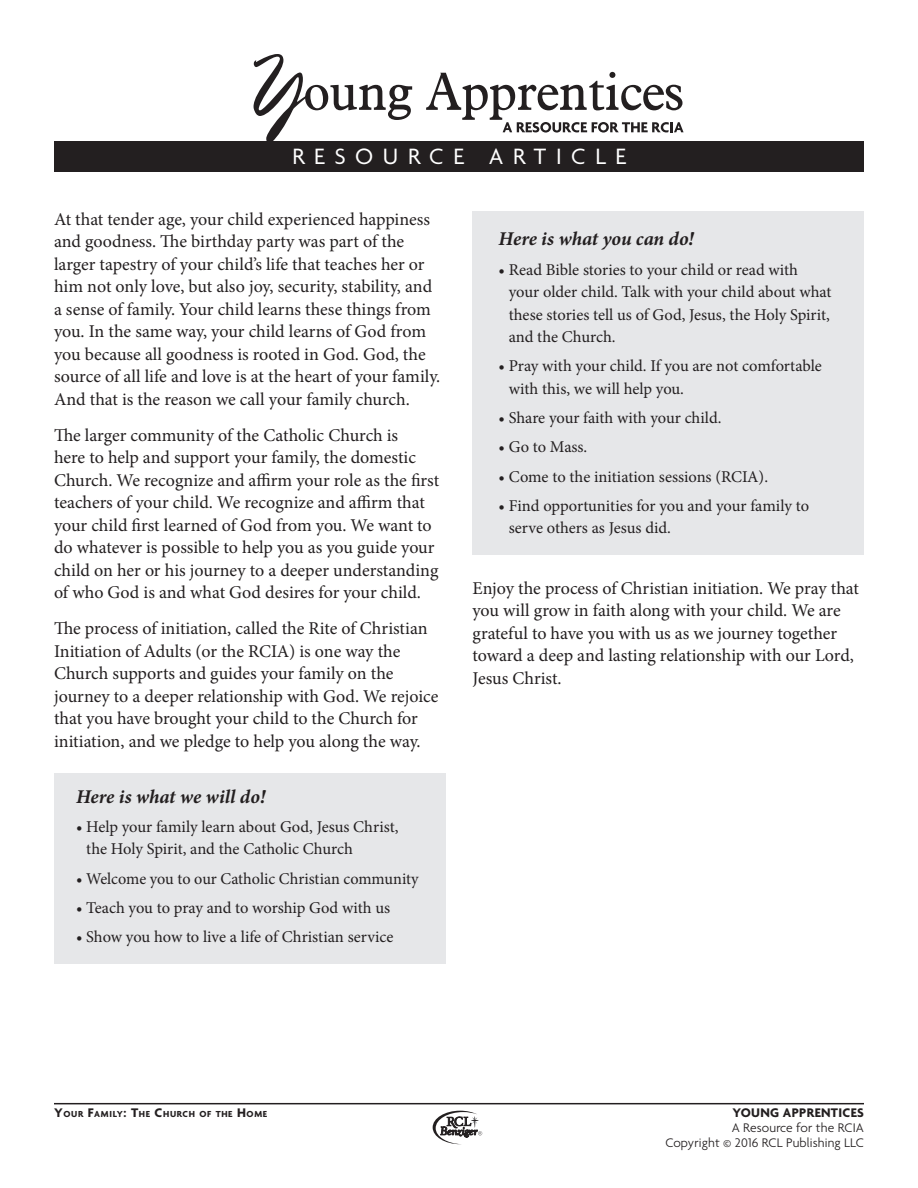
<style>
.page{position:relative;width:918px;height:1188px;background:#fff}
.page>*{position:absolute;margin:0;border:0;box-sizing:border-box;transform-origin:0 0}
.resource_subtitle{font:24px "Agenda";letter-spacing:.4em;color:#fff}
.subhead_titles_quest{font:italic 700 19.5px "Minion Pro";color:#231f20}
.Body_copy{font:18px/22.5px "Minion Pro";letter-spacing:-.005em;color:#231f20}
.Body_copy-2{font:16.5px/22.5px "Minion Pro";letter-spacing:-.005em;color:#231f20}
.t1{font:300 13.5px "Agenda";letter-spacing:.01em;color:#231f20}
.t2{font:700 13.5px "Agenda";letter-spacing:.025em;color:#231f20}
.footer_title{font:700 9.45px "Agenda";letter-spacing:.07em;color:#231f20}
.s1{font-size:13.5px}
</style>
<div class="page">
<div style="left:54px;top:773px;width:392px;height:190px;background:#e6e7e9"></div>
<svg style="left:254px;top:54px;width:158px;height:87px"></svg>
<svg style="left:426px;top:72px;width:258px;height:61px"></svg>
<div style="left:54px;top:141px;width:810px;height:31px;background:#231f20"></div>
<hr style="left:54px;top:1103px;width:810px;height:1px;background:#231f20">
<svg style="left:433px;top:1111px;width:49px;height:33px"></svg>
<div style="left:472px;top:212px;width:392px;height:343px;background:#e6e7e9"></div>
<p class="resource_subtitle" style="left:292px;top:142px;width:335px">RESOURCE ARTICLE</p>
<p class="Body_copy" style="left:54px;top:208px;width:388px">At that tender age, your child experienced happiness and goodness. The birthday party was part of the larger tapestry of your child’s life that teaches her or him not only love, but also joy, security, stability, and a sense of family. Your child learns these things from you. In the same way, your child learns of God from you because all goodness is rooted in God. God, the source of all life and love is at the heart of your family.<br>And that is the reason we call your family church.</p>
<p class="Body_copy" style="left:54px;top:424px;width:387px">The larger community of the Catholic Church is<br>here to help and support your family, the domestic Church. We recognize and affirm your role as the first teachers of your child. We recognize and affirm that your child first learned of God from you. We want to do whatever is possible to help you as you guide your child on her or his journey to a deeper understanding of who God is and what God desires for your child.</p>
<p class="Body_copy" style="left:54px;top:617px;width:386px">The process of initiation, called the Rite of Christian Initiation of Adults (or the RCIA) is one way the Church supports and guides your family on the journey to a deeper relationship with God. We rejoice that you have brought your child to the Church for initiation, and we pledge to help you along the way.</p>
<p class="subhead_titles_quest" style="left:76px;top:782px;width:191px">Here is what we will do!</p>
<p class="Body_copy-2" style="left:86px;top:815px;width:314px;text-indent:-10px">• Help your family learn about God, Jesus Christ, the Holy Spirit, and the Catholic Church</p>
<p class="Body_copy-2" style="left:76px;top:867px;width:344px">• Welcome you to our Catholic Christian community</p>
<p class="Body_copy-2" style="left:76px;top:896px;width:316px">• Teach you to pray and to worship God with us</p>
<p class="Body_copy-2" style="left:76px;top:926px;width:319px">• Show you how to live a life of Christian service</p>
<p class="subhead_titles_quest" style="left:499px;top:225px;width:197px">Here is what you can do!</p>
<p class="Body_copy-2" style="left:509px;top:258px;width:324px;text-indent:-10px">• Read Bible stories to your child or read with your older child. Talk with your child about what these stories tell us of God, Jesus, the Holy Spirit, and the Church.</p>
<p class="Body_copy-2" style="left:509px;top:355px;width:315px;text-indent:-10px">• Pray with your child. If you are not comfortable with this, we will help you.</p>
<p class="Body_copy-2" style="left:499px;top:407px;width:224px">• Share your faith with your child.</p>
<p class="Body_copy-2" style="left:499px;top:436px;width:90px">• Go to Mass.</p>
<p class="Body_copy-2" style="left:499px;top:465px;width:271px">• Come to the initiation sessions (RCIA).</p>
<p class="Body_copy-2" style="left:509px;top:494px;width:302px;text-indent:-10px">• Find opportunities for you and your family to serve others as Jesus did.</p>
<p class="Body_copy" style="left:472px;top:577px;width:388px">Enjoy the process of Christian initiation. We pray that you will grow in faith along with your child. We are grateful to have you with us as we journey together toward a deep and lasting relationship with our Lord, Jesus Christ.</p>
<p class="footer_title" style="left:54px;top:1109px;width:215px"><span class="s1">Y</span>OUR <span class="s1">F</span>AMILY<span class="s1">: T</span>HE <span class="s1">C</span>HURCH OF THE <span class="s1">H</span>OME</p>
<p class="t2" style="left:733px;top:1105px;width:133px">YOUNG APPRENTICES</p>
<p class="t1" style="left:732px;top:1120px;width:134px">A Resource for the RCIA</p>
<p class="t1" style="left:665px;top:1135px;width:200px">Copyright © 2016 RCL Publishing LLC</p>
</div>
